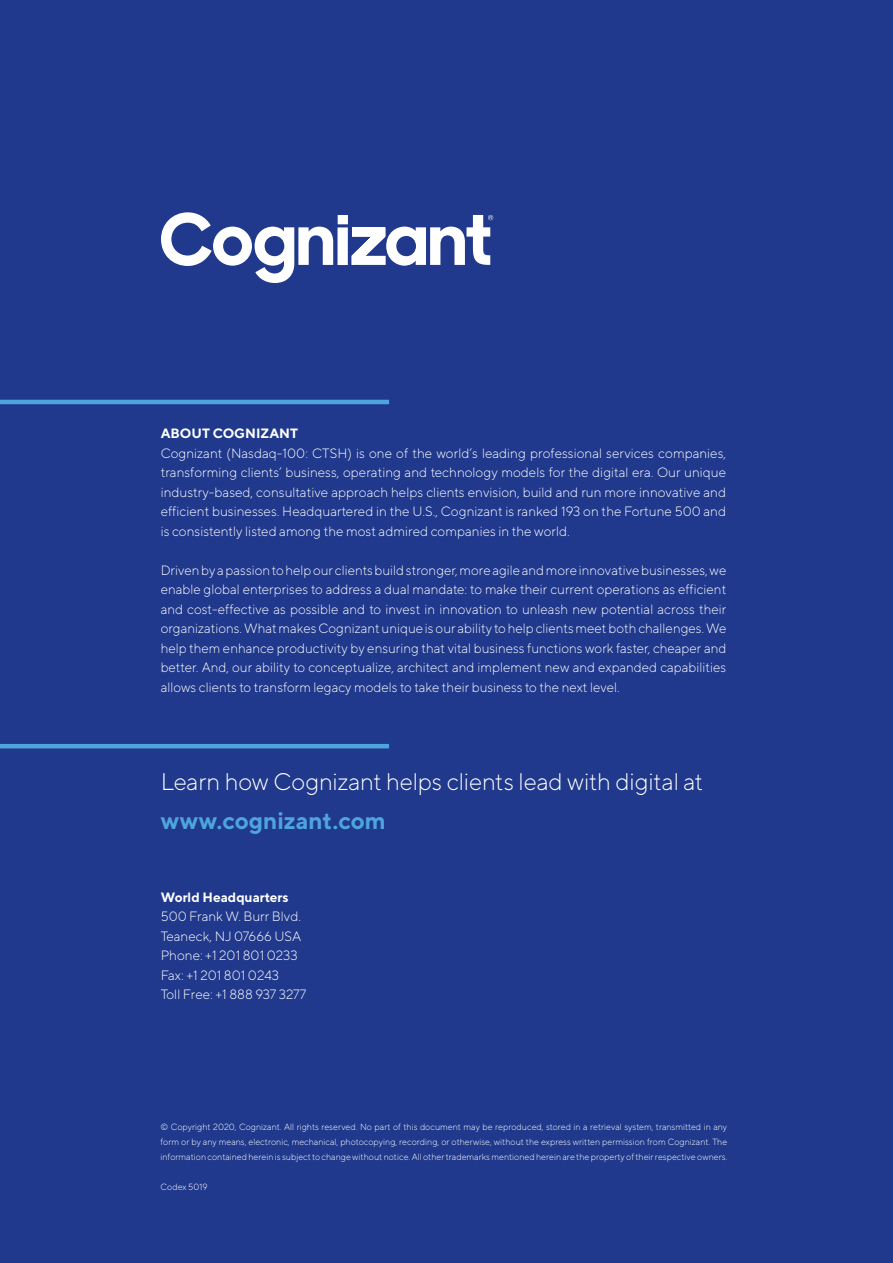
<style>
.page{position:relative;width:893px;height:1263px;background:#20398c}
.page>*{position:absolute;margin:0;border:0;box-sizing:border-box;transform-origin:0 0}
.t1{font:300 24px "TT Norms";letter-spacing:-.01em;color:#fff}
.t2{font:700 24px "TT Norms";letter-spacing:-.005em;color:#4ea4dc}
.t3{font:300 13.5px/19.5px "TT Norms";color:#fff;text-align:justify}
.t4{font:700 13.5px "TT Norms";color:#fff}
.t5{font:300 9px/15px "TT Norms";color:#fff;text-align:justify}
</style>
<div class="page">
<hr style="left:0;top:400px;width:389px;height:4px;background:#4ea4dc">
<hr style="left:0;top:744px;width:389px;height:4px;background:#4ea4dc">
<svg style="left:161px;top:212px;width:332px;height:71px"></svg>
<p class="t4" style="left:161px;top:425px;width:139px">ABOUT COGNIZANT</p>
<p class="t3" style="left:161px;top:443px;width:567px">Cognizant (Nasdaq-100: CTSH) is one of the world’s leading professional services companies, transforming clients’ business, operating and technology models for the digital era. Our unique industry-based, consultative approach helps clients envision, build and run more innovative and efficient businesses. Headquartered in the U.S., Cognizant is ranked 193 on the Fortune 500 and is consistently listed among the most admired companies in the world.</p>
<p class="t3" style="left:161px;top:560px;width:567px">Driven by a passion to help our clients build stronger, more agile and more innovative businesses, we enable global enterprises to address a dual mandate: to make their current operations as efficient and cost-effective as possible and to invest in innovation to unleash new potential across their organizations. What makes Cognizant unique is our ability to help clients meet both challenges. We help them enhance productivity by ensuring that vital business functions work faster, cheaper and better. And, our ability to conceptualize, architect and implement new and expanded capabilities allows clients to transform legacy models to take their business to the next level.</p>
<h1 class="t1" style="left:161px;top:766px;width:544px">Learn how Cognizant helps clients lead with digital at</h1>
<h1 class="t2" style="left:161px;top:805px;width:227px">www.cognizant.com</h1>
<p class="t4" style="left:161px;top:888px;width:129px">World Headquarters</p>
<p class="t3" style="left:161px;top:906px;width:147px;text-align:left">500 Frank W. Burr Blvd.<br>Teaneck, NJ 07666 USA<br>Phone: +1 201 801 0233<br>Fax: +1 201 801 0243<br>Toll Free: +1 888 937 3277</p>
<p class="t5" style="left:161px;top:1119px;width:568px">© Copyright 2020, Cognizant. All rights reserved. No part of this document may be reproduced, stored in a retrieval system, transmitted in any form or by any means, electronic, mechanical, photocopying, recording, or otherwise, without the express written permission from Cognizant. The information contained herein is subject to change without notice. All other trademarks mentioned herein are the property of their respective owners.</p>
<p class="t5" style="left:161px;top:1179px;width:49px">Codex 5019</p>
</div>
